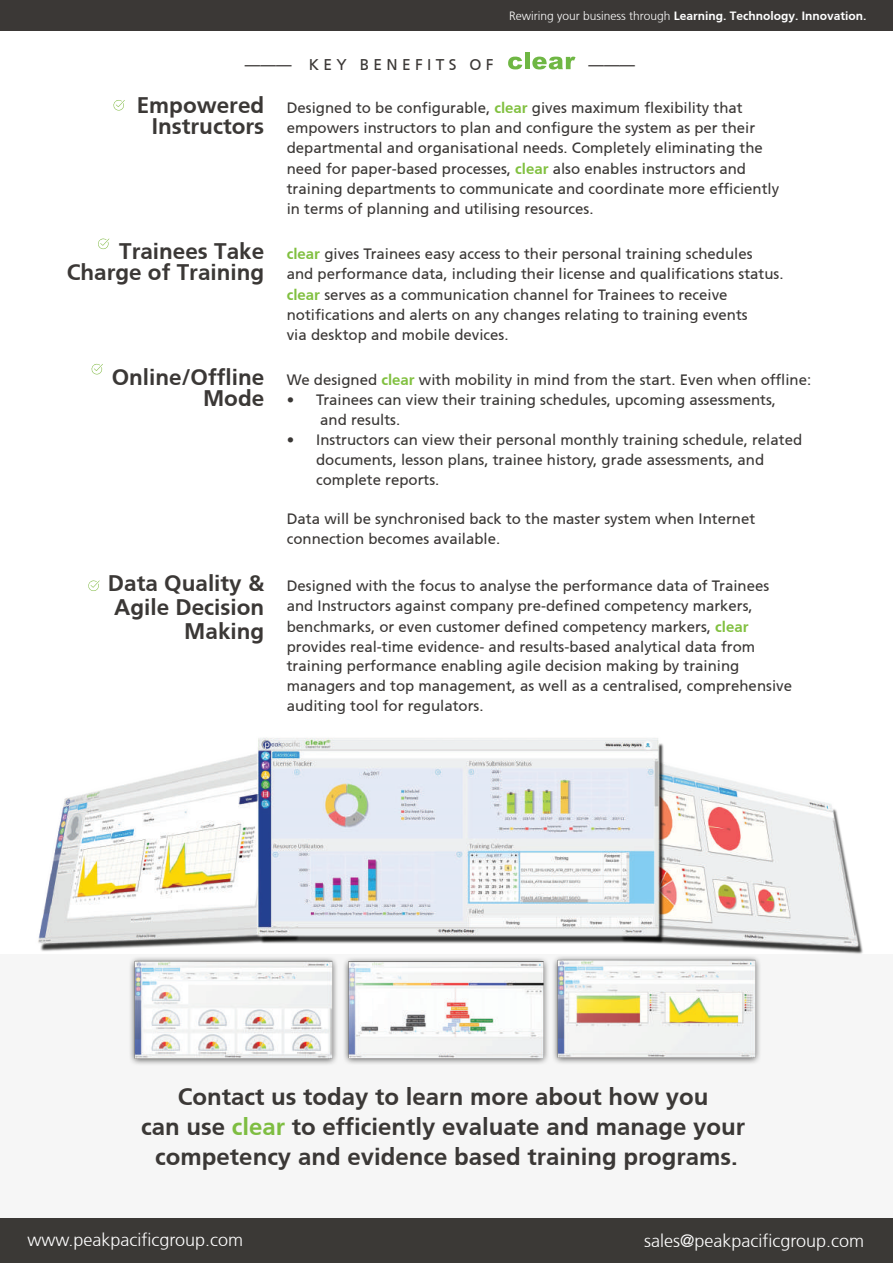
<style>
.page{position:relative;width:893px;height:1263px;background:#fff}
.page>*{position:absolute;margin:0;border:0;box-sizing:border-box;transform-origin:0 0}
.t1{font:700 24px/30px "Articulate";color:#3b3836;text-align:center}
.t2{font:700 22.5px/21px "Articulate";color:#3b3836;text-align:right}
.t3{font:300 18px "Articulate";color:#fff}
.t4{font:15.6px "Articulate";color:#3b3836}
.t5{font:15px/20.1px "Articulate";color:#3a3735}
.t6{font:700 12px "Articulate";color:#fff}
.s1{font-weight:300}
.s2{font-weight:700;color:#81c040}
.s3{color:#7ebd41}
</style>
<div class="page">
<img style="left:38px;top:737px;width:825px;height:217px">
<div style="left:0;top:0;width:893px;height:31px;background:#3b3836"></div>
<div style="left:0;top:954px;width:893px;height:282px;background:#f6f6f6"></div>
<img style="left:540px;top:919px;width:234px;height:144px">
<img style="left:117px;top:919px;width:234px;height:145px">
<img style="left:330px;top:920px;width:233px;height:144px">
<svg style="left:508px;top:57px;width:14px;height:12px"></svg>
<hr style="left:525px;top:52px;width:4px;height:17px;background:#6fb744">
<svg style="left:532px;top:57px;width:43px;height:12px"></svg>
<svg style="left:113px;top:100px;width:12px;height:11px"></svg>
<svg style="left:98px;top:238px;width:11px;height:12px"></svg>
<svg style="left:91px;top:364px;width:12px;height:11px"></svg>
<svg style="left:88px;top:580px;width:12px;height:11px"></svg>
<div style="left:0;top:1218px;width:893px;height:45px;background:#3b3936"></div>
<p class="t6" style="left:509px;top:9px;width:359px"><span class="s1">Rewiring your business through</span> Learning. Technology. Innovation.</p>
<p class="t4" style="left:245px;top:55px;width:250px">——— K E Y B E N E F I T S O F</p>
<p class="t4" style="left:588px;top:55px;width:48px">———</p>
<p class="t5" style="left:287px;top:98px;width:494px">Designed to be configurable, <span class="s2">clear</span> gives maximum flexibility that empowers instructors to plan and configure the system as per their departmental and organisational needs. Completely eliminating the need for paper-based processes, <span class="s2">clear</span> also enables instructors and training departments to communicate and coordinate more efficiently in terms of planning and utilising resources.</p>
<h2 class="t2" style="left:137px;top:95px;width:129px">Empowered<br>Instructors</h2>
<h2 class="t2" style="left:67px;top:241px;width:199px">Trainees Take<br>Charge of Training</h2>
<p class="t5" style="left:287px;top:244px;width:498px"><span class="s2">clear</span> gives Trainees easy access to their personal training schedules<br>and performance data, including their license and qualifications status. <span class="s2">clear</span> serves as a communication channel for Trainees to receive notifications and alerts on any changes relating to training events<br>via desktop and mobile devices.</p>
<h2 class="t2" style="left:112px;top:367px;width:154px">Online/Offline<br>Mode</h2>
<p class="t5" style="left:287px;top:370px;width:526px">We designed <span class="s2">clear</span> with mobility in mind from the start. Even when offline:</p>
<p class="t5" style="left:320px;top:390px;width:457px;text-indent:-33px">• Trainees can view their training schedules, upcoming assessments, and results.</p>
<p class="t5" style="left:316px;top:430px;width:488px;text-indent:-29px">• Instructors can view their personal monthly training schedule, related documents, lesson plans, trainee history, grade assessments, and complete reports.</p>
<p class="t5" style="left:287px;top:509px;width:470px">Data will be synchronised back to the master system when Internet connection becomes available.</p>
<h2 class="t2" style="left:108px;top:571px;width:158px;line-height:24px">Data Quality &amp;<br>Agile Decision<br>Making</h2>
<p class="t5" style="left:287px;top:575px;width:507px">Designed with the focus to analyse the performance data of Trainees and Instructors against company pre-defined competency markers, benchmarks, or even customer defined competency markers, <span class="s2">clear </span>provides real-time evidence- and results-based analytical data from training performance enabling agile decision making by training managers and top management, as well as a centralised, comprehensive auditing tool for regulators.</p>
<h1 class="t1" style="left:141px;top:1081px;width:605px">Contact us today to learn more about how you<br>can use <span class="s3">clear</span> to efficiently evaluate and manage your competency and evidence based training programs.</h1>
<p class="t3" style="left:28px;top:1229px;width:217px">www.peakpacificgroup.com</p>
<p class="t3" style="left:644px;top:1231px;width:222px">sales@peakpacificgroup.com</p>
</div>
